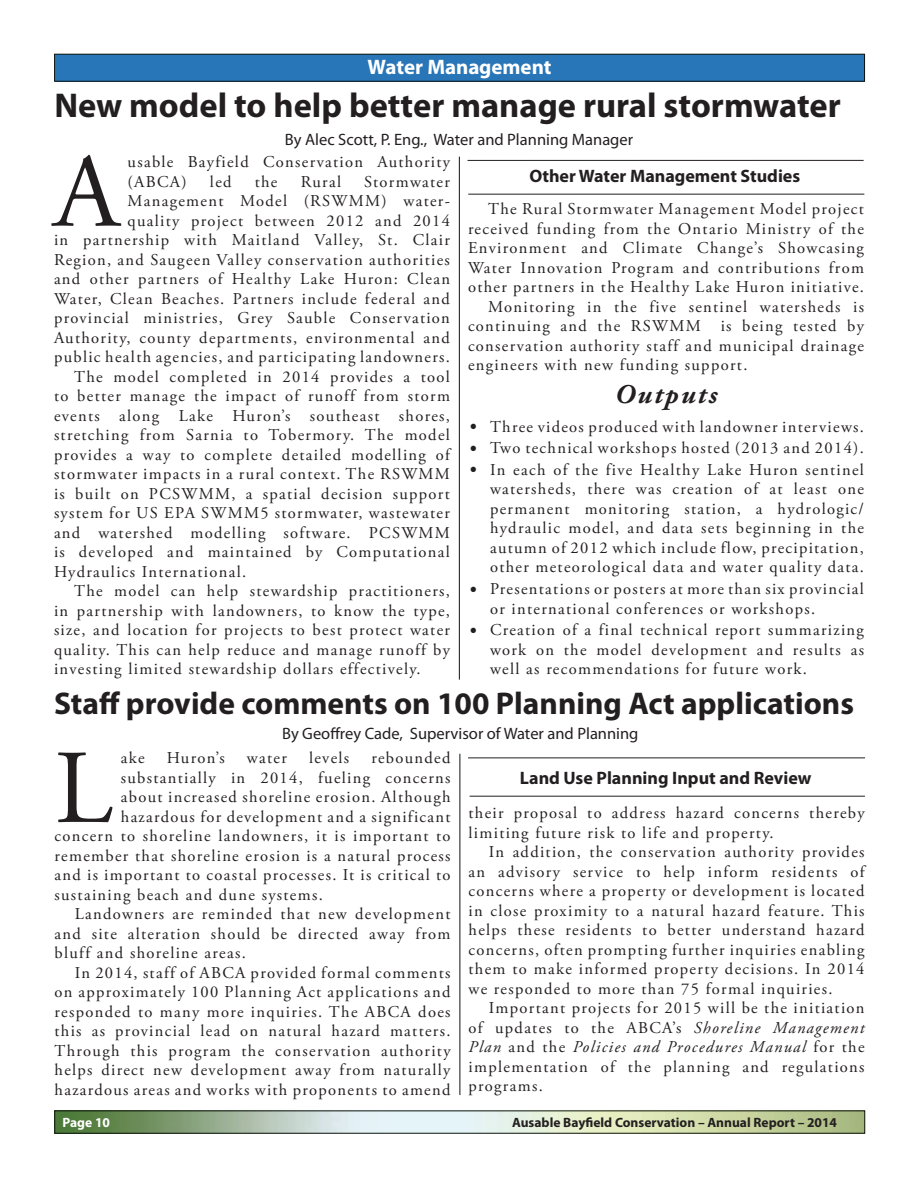
<style>
.page{position:relative;width:918px;height:1188px;background:#fff}
.page>*{position:absolute;margin:0;border:0;box-sizing:border-box;transform-origin:0 0}
.t1{font:104.7px "Adobe Garamond Pro";color:#231f20}
.t2{font:700 34.5px "Myriad Pro";color:#231f20}
.t3{font:700 31.5px "Myriad Pro";color:#231f20}
.t4{font:italic 700 27px "Adobe Garamond Pro";letter-spacing:.08em;color:#231f20}
.t5{font:700 21px "Myriad Pro";letter-spacing:-.005em;color:#fff}
.t6{font:700 18px "Myriad Pro";color:#231f20}
.t7{font:16.5px/19.5px "Adobe Garamond Pro";letter-spacing:.08em;color:#231f20;text-align:justify}
.t8{font:16.5px "Myriad Pro";color:#231f20}
.t9{font:700 13.5px "Myriad Pro";color:#231f20}
.t10{font:700 13.5px "Myriad Pro";color:#fff}
.s1{font-family:"Maiandra GD";font-size:18px}
.s2{font-style:italic}
</style>
<div class="page">
<img style="left:57px;top:1113px;width:806px;height:18px">
<div style="left:55px;top:54px;width:810px;height:27px;background:#2875b7"></div>
<div style="left:54px;top:54px;width:811px;height:27px;border:1px solid #0e150d"></div>
<hr style="left:459px;top:157px;width:1px;height:523px;background:#0e150d">
<hr style="left:468px;top:160px;width:396px;height:1px;background:#231f20">
<hr style="left:468px;top:194px;width:396px;height:1px;background:#231f20">
<hr style="left:460px;top:754px;width:1px;height:341px;background:#0e150d">
<hr style="left:468px;top:758px;width:397px;height:1px;background:#231f20">
<hr style="left:470px;top:796px;width:395px;height:1px;background:#231f20">
<p class="t5" style="left:368px;top:53px;width:185px">Water Management</p>
<h2 class="t2" style="left:54px;top:83px;width:788px">New model to help better manage rural stormwater</h2>
<h1 class="t1" style="left:54px;top:130px;width:67px">A</h1>
<p class="t7" style="left:128px;top:153px;width:324px">usable Bayfield Conservation Authority (ABCA)</p>
<p class="t8" style="left:285px;top:129px;width:350px">By Alec Scott, P. Eng., Water and Planning Manager</p>
<p class="t6" style="left:529px;top:164px;width:272px">Other Water Management Studies</p>
<p class="t7" style="left:210px;top:172px;width:23px">led</p>
<p class="t7" style="left:255px;top:172px;width:24px">the</p>
<p class="t7" style="left:301px;top:172px;width:42px">Rural</p>
<p class="t7" style="left:364px;top:172px;width:87px">Stormwater</p>
<p class="t7" style="left:128px;top:192px;width:324px">Management Model (RSWMM) water-</p>
<p class="t7" style="left:128px;top:211px;width:324px">quality project between 2012 and 2014</p>
<p class="t7" style="left:54px;top:231px;width:397px">in partnership with Maitland Valley, St. Clair</p>
<p class="t7" style="left:54px;top:250px;width:397px">Region, and Saugeen Valley conservation authorities</p>
<p class="t7" style="left:54px;top:270px;width:397px">and other partners of Healthy Lake Huron: Clean</p>
<p class="t7" style="left:54px;top:289px;width:397px">Water, Clean Beaches. Partners include federal and</p>
<p class="t7" style="left:54px;top:309px;width:397px">provincial ministries, Grey Sauble Conservation</p>
<p class="t7" style="left:54px;top:328px;width:397px">Authority, county departments, environmental and</p>
<p class="t7" style="left:54px;top:348px;width:397px">public health agencies, and participating landowners.</p>
<p class="t7" style="left:74px;top:367px;width:377px">The model completed in 2014 provides a tool</p>
<p class="t7" style="left:54px;top:387px;width:398px">to better manage the impact of runoff from storm</p>
<p class="t7" style="left:54px;top:406px;width:398px">events along Lake Huron’s southeast shores,</p>
<p class="t7" style="left:54px;top:426px;width:397px">stretching from Sarnia to Tobermory. The model</p>
<p class="t7" style="left:54px;top:445px;width:397px">provides a way to complete detailed modelling of</p>
<p class="t7" style="left:54px;top:465px;width:397px">stormwater impacts in a rural context. The RSWMM</p>
<p class="t7" style="left:54px;top:484px;width:397px">is built on PCSWMM, a spatial decision support</p>
<p class="t7" style="left:54px;top:504px;width:397px">system for US EPA SWMM5 stormwater, wastewater</p>
<p class="t7" style="left:54px;top:523px;width:397px">and watershed modelling software. PCSWMM</p>
<p class="t7" style="left:54px;top:543px;width:397px">is developed and maintained by Computational</p>
<p class="t7" style="left:54px;top:562px;width:194px">Hydraulics International.</p>
<p class="t7" style="left:74px;top:582px;width:377px">The model can help stewardship practitioners,</p>
<p class="t7" style="left:54px;top:601px;width:398px">in partnership with landowners, to know the type,</p>
<p class="t7" style="left:54px;top:621px;width:397px">size, and location for projects to best protect water</p>
<p class="t7" style="left:54px;top:640px;width:398px">quality. This can help reduce and manage runoff by</p>
<p class="t7" style="left:54px;top:660px;width:368px">investing limited stewardship dollars effectively.</p>
<p class="t7" style="left:488px;top:200px;width:377px">The Rural Stormwater Management Model project</p>
<p class="t7" style="left:468px;top:220px;width:397px">received funding from the Ontario Ministry of the</p>
<p class="t7" style="left:468px;top:239px;width:398px">Environment and Climate Change’s Showcasing</p>
<p class="t7" style="left:468px;top:259px;width:398px">Water Innovation Program and contributions from</p>
<p class="t7" style="left:468px;top:278px;width:398px">other partners in the Healthy Lake Huron initiative.</p>
<p class="t7" style="left:488px;top:298px;width:377px">Monitoring in the five sentinel watersheds is</p>
<p class="t7" style="left:468px;top:317px;width:397px">continuing and the RSWMM is being tested by</p>
<p class="t7" style="left:468px;top:337px;width:397px">conservation authority staff and municipal drainage</p>
<p class="t7" style="left:468px;top:356px;width:281px">engineers with new funding support.</p>
<h3 class="t4" style="left:615px;top:379px;width:104px">Outputs</h3>
<p class="t7" style="left:468px;top:417px;width:397px"><span class="s1">•</span> Three videos produced with landowner interviews.</p>
<p class="t7" style="left:468px;top:439px;width:397px"><span class="s1">•</span> Two technical workshops hosted (2013 and 2014).</p>
<p class="t7" style="left:490px;top:461px;width:375px;text-indent:-22px"><span class="s1">•</span> In each of the five Healthy Lake Huron sentinel watersheds, there was creation of at least one permanent monitoring station, a hydrologic/ hydraulic model, and data sets beginning in the autumn of 2012 which include flow, precipitation, other meteorological data and water quality data.</p>
<p class="t7" style="left:490px;top:580px;width:375px;text-indent:-22px"><span class="s1">•</span> Presentations or posters at more than six provincial or international conferences or workshops.</p>
<p class="t7" style="left:490px;top:621px;width:375px;text-indent:-22px"><span class="s1">•</span> Creation of a final technical report summarizing work on the model development and results as well as recommendations for future work.</p>
<h3 class="t3" style="left:54px;top:683px;width:802px">Staff provide comments on 100 Planning Act applications</h3>
<p class="t8" style="left:282px;top:724px;width:358px">By Geoffrey Cade, Supervisor of Water and Planning</p>
<h1 class="t1" style="left:55px;top:726px;width:59px">L</h1>
<p class="t7" style="left:121px;top:749px;width:25px">ake</p>
<p class="t7" style="left:167px;top:749px;width:59px">Huron’s</p>
<p class="t7" style="left:247px;top:749px;width:41px">water</p>
<p class="t7" style="left:309px;top:749px;width:42px">levels</p>
<p class="t7" style="left:371px;top:749px;width:81px">rebounded</p>
<p class="t7" style="left:121px;top:769px;width:331px">substantially in 2014, fueling concerns</p>
<p class="t7" style="left:121px;top:788px;width:331px">about increased shoreline erosion. Although</p>
<p class="t7" style="left:121px;top:808px;width:331px">hazardous for development and a significant</p>
<p class="t7" style="left:55px;top:827px;width:398px">concern to shoreline landowners, it is important to</p>
<p class="t7" style="left:55px;top:847px;width:397px">remember that shoreline erosion is a natural process</p>
<p class="t7" style="left:55px;top:866px;width:398px">and is important to coastal processes. It is critical to</p>
<p class="t7" style="left:55px;top:886px;width:270px">sustaining beach and dune systems.</p>
<p class="t7" style="left:75px;top:905px;width:377px">Landowners are reminded that new development</p>
<p class="t7" style="left:55px;top:925px;width:397px">and site alteration should be directed away from</p>
<p class="t7" style="left:55px;top:944px;width:193px">bluff and shoreline areas.</p>
<p class="t7" style="left:75px;top:964px;width:377px">In 2014, staff of ABCA provided formal comments</p>
<p class="t7" style="left:55px;top:983px;width:397px">on approximately 100 Planning Act applications and</p>
<p class="t7" style="left:55px;top:1003px;width:397px">responded to many more inquiries. The ABCA does</p>
<p class="t7" style="left:55px;top:1022px;width:397px">this as provincial lead on natural hazard matters.</p>
<p class="t7" style="left:55px;top:1042px;width:398px">Through this program the conservation authority</p>
<p class="t7" style="left:55px;top:1061px;width:397px">helps direct new development away from naturally</p>
<p class="t7" style="left:55px;top:1081px;width:397px">hazardous areas and works with proponents to amend</p>
<p class="t6" style="left:520px;top:767px;width:293px">Land Use Planning Input and Review</p>
<p class="t7" style="left:469px;top:804px;width:397px">their proposal to address hazard concerns thereby limiting future risk to life and property.</p>
<p class="t7" style="left:469px;top:843px;width:398px;text-indent:20px">In addition, the conservation authority provides an advisory service to help inform residents of concerns where a property or development is located in close proximity to a natural hazard feature. This helps these residents to better understand hazard concerns, often prompting further inquiries enabling them to make informed property decisions. In 2014 we responded to more than 75 formal inquiries.</p>
<p class="t7" style="left:469px;top:999px;width:398px;text-indent:20px">Important projects for 2015 will be the initiation of updates to the ABCA’s <span class="s2">Shoreline Management Plan</span> and the <span class="s2">Policies and Procedures Manual</span> for the implementation of the planning and regulations programs.</p>
<p class="t10" style="left:63px;top:1113px;width:49px">Page 10</p>
<p class="t9" style="left:512px;top:1113px;width:327px">Ausable Bayfield Conservation – Annual Report – 2014</p>
</div>
